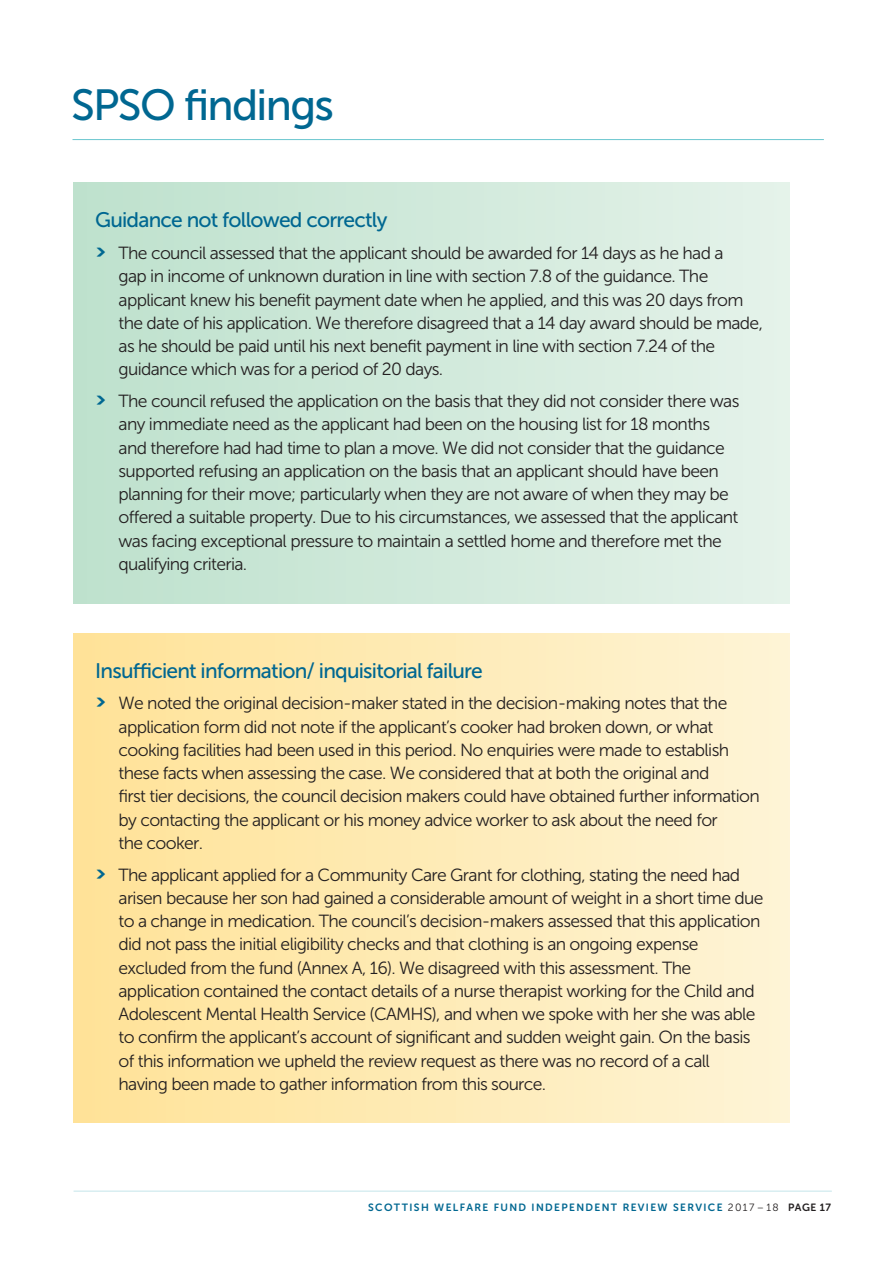
<style>
.page{position:relative;width:893px;height:1263px;background:#fff}
.page>*{position:absolute;margin:0;border:0;box-sizing:border-box;transform-origin:0 0}
.t1{font:43.5px "Museo Sans 500";letter-spacing:-.035em;color:#006791}
.t2{font:21px "Museo Sans 500";letter-spacing:-.035em;color:#006791}
.t3{font:17.55px/23.2px "Museo Sans 300";letter-spacing:-.04em;color:#231f20}
.t4{font:10.5px "Museo Sans Rounded 700";letter-spacing:.13em;color:#006791}
.s1{font-family:"Neo Sans";font-weight:900;color:#006791}
.s2{font-family:"Museo Sans Rounded 300";color:#231f20}
.s3{color:#231f20}
</style>
<div class="page">
<hr style="left:73px;top:139px;width:751px;height:1px;background:#6bc6cf">
<hr style="left:74px;top:1191px;width:758px;height:1px;background:#c4e5ea">
<div style="left:74px;top:183px;width:715px;height:420px;background:linear-gradient(to right,#bde1cd,#e5f2ea)"></div>
<div style="left:74px;top:633px;width:715px;height:489px;background:linear-gradient(to right,#ffe297,#fef4d6)"></div>
<h1 class="t1" style="left:71px;top:79px;width:265px">SPSO findings</h1>
<p class="t2" style="left:95px;top:208px;width:294px">Guidance not followed correctly</p>
<p class="t3" style="left:119px;top:241px;width:646px;text-indent:-23px"><span class="s1">&gt;</span> The council assessed that the applicant should be awarded for 14 days as he had a<br>gap in income of unknown duration in line with section 7.8 of the guidance. The applicant knew his benefit payment date when he applied, and this was 20 days from the date of his application. We therefore disagreed that a 14 day award should be made, as he should be paid until his next benefit payment in line with section 7.24 of the guidance which was for a period of 20 days.</p>
<p class="t3" style="left:119px;top:389px;width:622px;text-indent:-23px"><span class="s1">&gt;</span> The council refused the application on the basis that they did not consider there was any immediate need as the applicant had been on the housing list for 18 months and therefore had had time to plan a move. We did not consider that the guidance supported refusing an application on the basis that an applicant should have been planning for their move; particularly when they are not aware of when they may be offered a suitable property. Due to his circumstances, we assessed that the applicant was facing exceptional pressure to maintain a settled home and therefore met the qualifying criteria.</p>
<p class="t2" style="left:95px;top:658px;width:389px">Insufficient information/ inquisitorial failure</p>
<p class="t3" style="left:119px;top:692px;width:643px;text-indent:-23px"><span class="s1">&gt;</span> We noted the original decision-maker stated in the decision-making notes that the application form did not note if the applicant’s cooker had broken down, or what cooking facilities had been used in this period. No enquiries were made to establish these facts when assessing the case. We considered that at both the original and<br>first tier decisions, the council decision makers could have obtained further information by contacting the applicant or his money advice worker to ask about the need for<br>the cooker.</p>
<p class="t3" style="left:118px;top:863px;width:646px;text-indent:-23px"><span class="s1">&gt;</span> The applicant applied for a Community Care Grant for clothing, stating the need had arisen because her son had gained a considerable amount of weight in a short time due to a change in medication. The council’s decision-makers assessed that this application did not pass the initial eligibility checks and that clothing is an ongoing expense excluded from the fund (Annex A, 16). We disagreed with this assessment. The application contained the contact details of a nurse therapist working for the Child and Adolescent Mental Health Service (CAMHS), and when we spoke with her she was able to confirm the applicant’s account of significant and sudden weight gain. On the basis of this information we upheld the review request as there was no record of a call having been made to gather information from this source.</p>
<p class="t4" style="left:368px;top:1204px;width:464px">SCOTTISH WELFARE FUND INDEPENDENT REVIEW SERVICE <span class="s2">2017 – 18</span> <span class="s3">PAGE 17</span></p>
</div>
